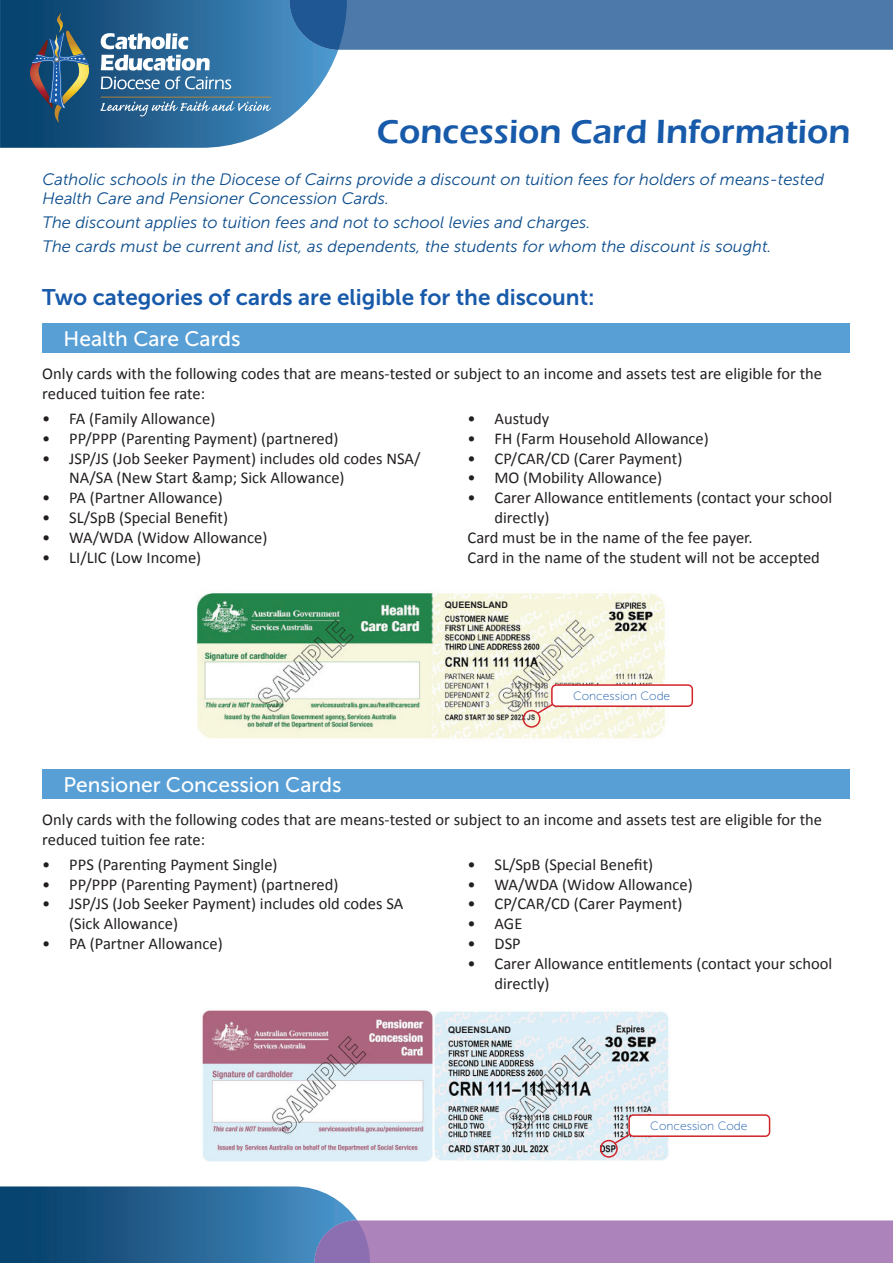
<style>
.page{position:relative;width:893px;height:1263px;background:#fff}
.page>*{position:absolute;margin:0;border:0;box-sizing:border-box;transform-origin:0 0}
.t1{font:600 34.5px "Eras ITC";color:#185aaa}
.t2{font:22.5px "Museo Sans 700";color:#185aaa}
.t3{font:21px "Museo Sans 500";color:#fff}
.t4{font:16.5px/19.8px "Calibri";color:#231f20}
.t5{font:italic 16.5px/19.5px "Museo Sans 300";color:#0b4c8c}
.t6{font:12px "Museo Sans 100";color:#185aaa}
.t7{font:700 9px "Arial";color:#231f20}
</style>
<div class="page">
<svg style="left:0;top:0;width:338px;height:148px;background:#4077a1"></svg>
<svg style="left:30px;top:12px;width:60px;height:111px;background:#335a74"></svg>
<svg style="left:100px;top:101px;width:171px;height:15px;background:#5285ac"></svg>
<svg style="left:101px;top:33px;width:87px;height:16px"></svg>
<svg style="left:101px;top:55px;width:130px;height:34px"></svg>
<hr style="left:101px;top:97px;width:170px;height:1px;background:#c3882b">
<svg style="left:290px;top:0;width:603px;height:50px;background:#4977a9"></svg>
<svg style="left:0;top:1186px;width:893px;height:77px"></svg>
<div style="left:42px;top:323px;width:808px;height:30px;background:#589fd6"></div>
<div style="left:42px;top:769px;width:808px;height:30px;background:#589fd6"></div>
<img style="left:197px;top:592px;width:468px;height:147px">
<svg style="left:523px;top:684px;width:170px;height:44px"></svg>
<div style="left:445px;top:599px;width:166px;height:12px;background:#f7f6dd"></div>
<img style="left:202px;top:1010px;width:467px;height:152px">
<div style="left:448px;top:1023px;width:163px;height:13px;background:#dceff8"></div>
<svg style="left:600px;top:1114px;width:170px;height:44px"></svg>
<h1 class="t1" style="left:377px;top:112px;width:475px">Concession Card Information</h1>
<p class="t5" style="left:43px;top:169px;width:783px">Catholic schools in the Diocese of Cairns provide a discount on tuition fees for holders of means-tested<br>Health Care and Pensioner Concession Cards.</p>
<p class="t5" style="left:43px;top:211px;width:730px;line-height:23.7px">The discount applies to tuition fees and not to school levies and charges.<br>The cards must be current and list, as dependents, the students for whom the discount is sought.</p>
<h2 class="t2" style="left:42px;top:285px;width:554px">Two categories of cards are eligible for the discount:</h2>
<p class="t3" style="left:64px;top:327px;width:179px">Health Care Cards</p>
<p class="t4" style="left:42px;top:364px;width:781px">Only cards with the following codes that are means-tested or subject to an income and assets test are eligible for the reduced tuition fee rate:</p>
<p class="t4" style="left:42px;top:409px;width:175px">• FA (Family Allowance)</p>
<p class="t4" style="left:42px;top:429px;width:298px">• PP/PPP (Parenting Payment) (partnered)</p>
<p class="t4" style="left:69px;top:448px;width:353px;text-indent:-27px">• JSP/JS (Job Seeker Payment) includes old codes NSA/<br>NA/SA (New Start &amp;amp; Sick Allowance)</p>
<p class="t4" style="left:42px;top:488px;width:182px">• PA (Partner Allowance)</p>
<p class="t4" style="left:42px;top:508px;width:187px">• SL/SpB (Special Benefit)</p>
<p class="t4" style="left:42px;top:528px;width:227px">• WA/WDA (Widow Allowance)</p>
<p class="t4" style="left:42px;top:547px;width:160px">• LI/LIC (Low Income)</p>
<p class="t4" style="left:468px;top:409px;width:83px">• Austudy</p>
<p class="t4" style="left:468px;top:429px;width:243px">• FH (Farm Household Allowance)</p>
<p class="t4" style="left:468px;top:448px;width:216px">• CP/CAR/CD (Carer Payment)</p>
<p class="t4" style="left:468px;top:468px;width:196px">• MO (Mobility Allowance)</p>
<p class="t4" style="left:468px;top:488px;width:366px">• Carer Allowance entitlements (contact your school</p>
<p class="t4" style="left:494px;top:508px;width:56px">directly)</p>
<p class="t4" style="left:468px;top:528px;width:286px">Card must be in the name of the fee payer.</p>
<p class="t4" style="left:468px;top:547px;width:354px">Card in the name of the student will not be accepted</p>
<p class="t7" style="left:445px;top:599px;width:64px">QUEENSLAND</p>
<p class="t3" style="left:64px;top:773px;width:279px">Pensioner Concession Cards</p>
<p class="t6" style="left:573px;top:690px;width:99px">Concession Code</p>
<p class="t4" style="left:42px;top:810px;width:781px">Only cards with the following codes that are means-tested or subject to an income and assets test are eligible for the reduced tuition fee rate:</p>
<p class="t4" style="left:42px;top:854px;width:237px">• PPS (Parenting Payment Single)</p>
<p class="t4" style="left:42px;top:874px;width:298px">• PP/PPP (Parenting Payment) (partnered)</p>
<p class="t4" style="left:69px;top:894px;width:336px;text-indent:-27px">• JSP/JS (Job Seeker Payment) includes old codes SA (Sick Allowance)</p>
<p class="t4" style="left:42px;top:934px;width:182px">• PA (Partner Allowance)</p>
<p class="t4" style="left:468px;top:854px;width:187px">• SL/SpB (Special Benefit)</p>
<p class="t4" style="left:468px;top:874px;width:227px">• WA/WDA (Widow Allowance)</p>
<p class="t4" style="left:468px;top:894px;width:216px">• CP/CAR/CD (Carer Payment)</p>
<p class="t4" style="left:468px;top:914px;width:56px">• AGE</p>
<p class="t4" style="left:468px;top:934px;width:55px">• DSP</p>
<p class="t4" style="left:494px;top:953px;width:339px;text-indent:-27px">• Carer Allowance entitlements (contact your school directly)</p>
<p class="t7" style="left:448px;top:1024px;width:64px">QUEENSLAND</p>
<p class="t6" style="left:650px;top:1120px;width:99px">Concession Code</p>
</div>
